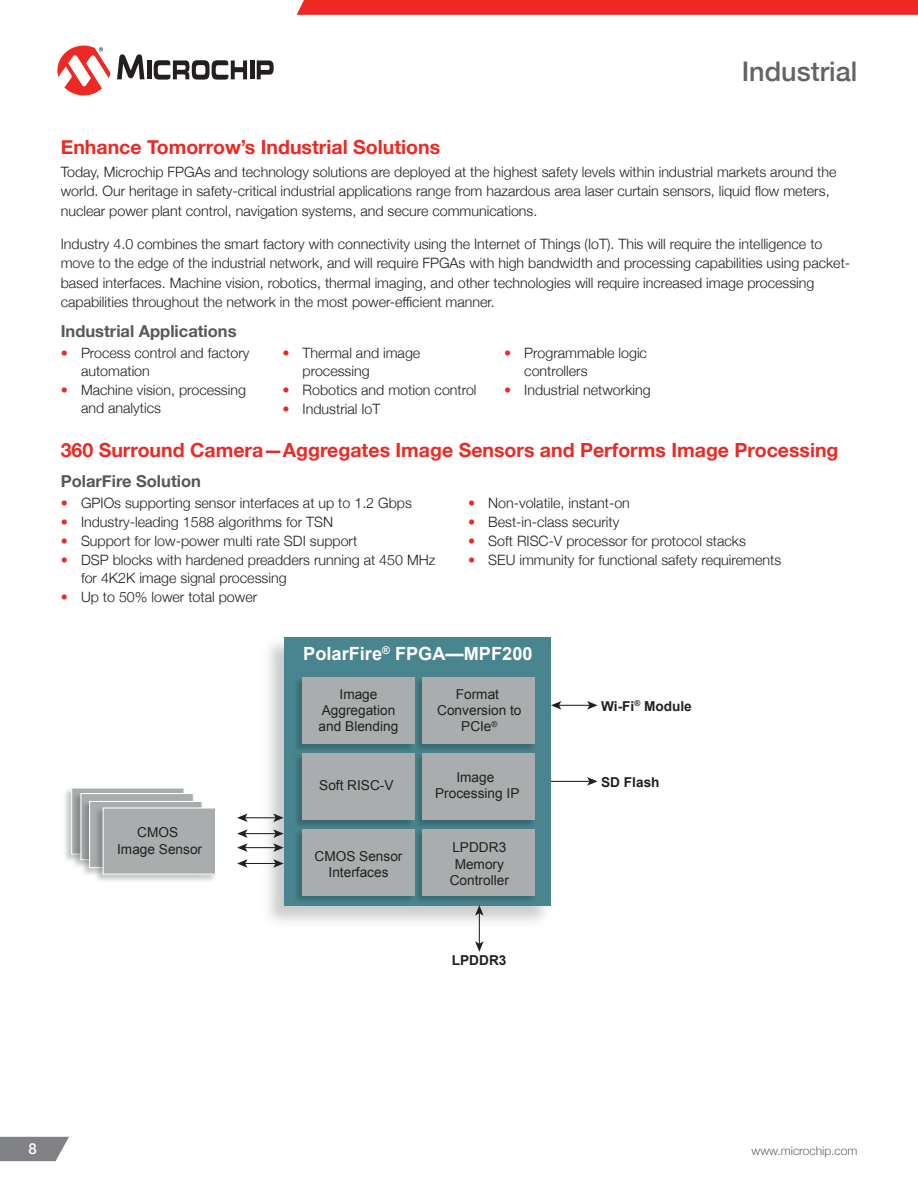
<style>
.page{position:relative;width:918px;height:1188px;background:#fff}
.page>*{position:absolute;margin:0;border:0;box-sizing:border-box;transform-origin:0 0}
.PAGE_TITLE{font:500 27px "Helvetica Neue";color:#636366}
.SUBHEAD1{font:700 19.5px "Helvetica Neue";color:#ee2823}
.t1{font:700 18.15px "Arial";color:#fff}
.SUBHEAD2{font:700 16.5px "Helvetica Neue";color:#57585a}
.t2{font:500 15px "Helvetica Neue";color:#fff}
.BODY_TEXT{font:300 14.25px/19.5px "Helvetica Neue";color:#231f20}
.t3{font:13.65px/16.4px "Arial";color:#231f20;text-align:center}
.t4{font:700 13.65px "Arial";color:#231f20}
.t5{font:300 12px "Helvetica Neue";color:#636366}
.s1{color:#ee2823}
</style>
<div class="page">
<svg style="left:297px;top:0;width:621px;height:15px;background:#ee2b26"></svg>
<svg style="left:117px;top:54px;width:27px;height:25px"></svg>
<hr style="left:147px;top:60px;width:4px;height:19px;background:#231f20">
<hr style="left:250px;top:60px;width:4px;height:19px;background:#231f20">
<svg style="left:257px;top:60px;width:17px;height:19px"></svg>
<svg style="left:154px;top:60px;width:93px;height:20px"></svg>
<svg style="left:57px;top:45px;width:53px;height:51px"></svg>
<svg style="left:0;top:1137px;width:69px;height:24px;background:#8c8e90"></svg>
<img style="left:65px;top:789px;width:6px;height:72px">
<div style="left:72px;top:788px;width:112px;height:66px;background:#a9adae"></div>
<div style="left:71px;top:787px;width:114px;height:68px;border:1px solid #fff"></div>
<img style="left:70px;top:791px;width:115px;height:75px">
<div style="left:81px;top:794px;width:112px;height:66px;background:#a9adae"></div>
<div style="left:80px;top:793px;width:114px;height:67px;border:1px solid #fff"></div>
<img style="left:79px;top:799px;width:115px;height:76px">
<div style="left:90px;top:801px;width:112px;height:67px;background:#a9adae"></div>
<div style="left:89px;top:801px;width:114px;height:67px;border:1px solid #fff"></div>
<div style="left:284px;top:637px;width:267px;height:269px;background:#48858e"></div>
<img style="left:296px;top:677px;width:116px;height:73px">
<div style="left:302px;top:678px;width:112px;height:66px;background:#a9adae"></div>
<img style="left:296px;top:832px;width:116px;height:69px">
<div style="left:302px;top:829px;width:112px;height:66px;background:#a9adae"></div>
<img style="left:296px;top:753px;width:116px;height:73px">
<div style="left:302px;top:754px;width:112px;height:66px;background:#a9adae"></div>
<img style="left:412px;top:677px;width:123px;height:73px">
<div style="left:423px;top:678px;width:112px;height:66px;background:#a9adae"></div>
<img style="left:412px;top:830px;width:123px;height:71px">
<div style="left:423px;top:829px;width:112px;height:66px;background:#a9adae"></div>
<img style="left:92px;top:805px;width:123px;height:76px">
<div style="left:103px;top:808px;width:113px;height:66px;background:#a9adae"></div>
<div style="left:103px;top:807px;width:113px;height:68px;border:1px solid #fff"></div>
<img style="left:412px;top:753px;width:123px;height:77px">
<div style="left:423px;top:754px;width:112px;height:66px;background:#a9adae"></div>
<hr style="left:558px;top:705px;width:32px;height:1px;background:#231f20">
<svg style="left:551px;top:701px;width:10px;height:9px"></svg>
<svg style="left:587px;top:701px;width:11px;height:9px"></svg>
<hr style="left:245px;top:863px;width:31px;height:1px;background:#231f20">
<svg style="left:237px;top:859px;width:11px;height:9px"></svg>
<svg style="left:273px;top:859px;width:11px;height:9px"></svg>
<hr style="left:245px;top:847px;width:31px;height:1px;background:#231f20">
<hr style="left:245px;top:833px;width:31px;height:1px;background:#231f20">
<svg style="left:237px;top:829px;width:11px;height:23px"></svg>
<svg style="left:273px;top:829px;width:11px;height:23px"></svg>
<hr style="left:245px;top:817px;width:31px;height:1px;background:#231f20">
<svg style="left:237px;top:813px;width:11px;height:9px"></svg>
<svg style="left:273px;top:813px;width:11px;height:9px"></svg>
<hr style="left:479px;top:913px;width:1px;height:31px;background:#231f20">
<svg style="left:475px;top:941px;width:9px;height:11px"></svg>
<svg style="left:475px;top:905px;width:9px;height:11px"></svg>
<hr style="left:551px;top:781px;width:39px;height:1px;background:#231f20">
<svg style="left:587px;top:777px;width:11px;height:9px"></svg>
<p class="PAGE_TITLE" style="left:742px;top:50px;width:117px">Industrial</p>
<p class="SUBHEAD1" style="left:61px;top:132px;width:381px">Enhance Tomorrow’s Industrial Solutions</p>
<p class="BODY_TEXT" style="left:61px;top:161px;width:777px">Today, Microchip FPGAs and technology solutions are deployed at the highest safety levels within industrial markets around the world. Our heritage in safety-critical industrial applications range from hazardous area laser curtain sensors, liquid flow meters, nuclear power plant control, navigation systems, and secure communications.</p>
<p class="BODY_TEXT" style="left:61px;top:233px;width:791px">Industry 4.0 combines the smart factory with connectivity using the Internet of Things (IoT). This will require the intelligence to move to the edge of the industrial network, and will require FPGAs with high bandwidth and processing capabilities using packet&shy;based interfaces. Machine vision, robotics, thermal imaging, and other technologies will require increased image processing capabilities throughout the network in the most power-efficient manner.</p>
<p class="SUBHEAD2" style="left:61px;top:318px;width:177px">Industrial Applications</p>
<p class="BODY_TEXT" style="left:81px;top:343px;width:170px;line-height:18px;text-indent:-20px"><span class="s1">•</span> Process control and factory automation</p>
<p class="BODY_TEXT" style="left:81px;top:380px;width:167px;line-height:18px;text-indent:-20px"><span class="s1">•</span> Machine vision, processing and analytics</p>
<p class="BODY_TEXT" style="left:303px;top:343px;width:119px;line-height:18px;text-indent:-20px"><span class="s1">•</span> Thermal and image processing</p>
<p class="BODY_TEXT" style="left:282px;top:379px;width:196px"><span class="s1">•</span> Robotics and motion control</p>
<p class="BODY_TEXT" style="left:282px;top:398px;width:100px"><span class="s1">•</span> Industrial IoT</p>
<p class="BODY_TEXT" style="left:524px;top:343px;width:124px;line-height:18px;text-indent:-20px"><span class="s1">•</span> Programmable logic controllers</p>
<p class="BODY_TEXT" style="left:504px;top:379px;width:148px"><span class="s1">•</span> Industrial networking</p>
<p class="SUBHEAD1" style="left:61px;top:435px;width:779px">360 Surround Camera—Aggregates Image Sensors and Performs Image Processing</p>
<p class="SUBHEAD2" style="left:61px;top:468px;width:142px">PolarFire Solution</p>
<p class="BODY_TEXT" style="left:61px;top:492px;width:353px"><span class="s1">•</span> GPIOs supporting sensor interfaces at up to 1.2 Gbps</p>
<p class="BODY_TEXT" style="left:61px;top:511px;width:274px"><span class="s1">•</span> Industry-leading 1588 algorithms for TSN</p>
<p class="BODY_TEXT" style="left:61px;top:530px;width:298px"><span class="s1">•</span> Support for low-power multi rate SDI support</p>
<p class="BODY_TEXT" style="left:81px;top:550px;width:356px;line-height:18px;text-indent:-20px"><span class="s1">•</span> DSP blocks with hardened preadders running at 450 MHz for 4K2K image signal processing</p>
<p class="BODY_TEXT" style="left:61px;top:587px;width:198px"><span class="s1">•</span> Up to 50% lower total power</p>
<p class="BODY_TEXT" style="left:468px;top:492px;width:163px"><span class="s1">•</span> Non-volatile, instant-on</p>
<p class="BODY_TEXT" style="left:468px;top:511px;width:153px"><span class="s1">•</span> Best-in-class security</p>
<p class="BODY_TEXT" style="left:468px;top:530px;width:279px"><span class="s1">•</span> Soft RISC-V processor for protocol stacks</p>
<p class="BODY_TEXT" style="left:468px;top:549px;width:315px"><span class="s1">•</span> SEU immunity for functional safety requirements</p>
<p class="t1" style="left:303px;top:642px;width:231px">PolarFire<sup>®</sup> FPGA—MPF200</p>
<p class="t3" style="left:319px;top:686px;width:81px">Image<br>Aggregation and Blending</p>
<p class="t3" style="left:437px;top:686px;width:86px">Format<br>Conversion to<br>PCIe<sup>®</sup></p>
<p class="t4" style="left:601px;top:697px;width:92px">Wi-Fi<sup>®</sup> Module</p>
<p class="t3" style="left:117px;top:825px;width:87px">CMOS<br>Image Sensor</p>
<p class="t3" style="left:319px;top:777px;width:76px">Soft RISC-V</p>
<p class="t3" style="left:315px;top:848px;width:90px">CMOS Sensor<br>Interfaces</p>
<p class="t3" style="left:435px;top:769px;width:86px">Image<br>Processing IP</p>
<p class="t3" style="left:450px;top:839px;width:61px">LPDDR3<br>Memory<br>Controller</p>
<p class="t4" style="left:452px;top:951px;width:56px">LPDDR3</p>
<p class="t4" style="left:601px;top:773px;width:60px">SD Flash</p>
<p class="t2" style="left:28px;top:1137px;width:10px">8</p>
<p class="t5" style="left:751px;top:1141px;width:108px">www.microchip.com</p>
</div>
